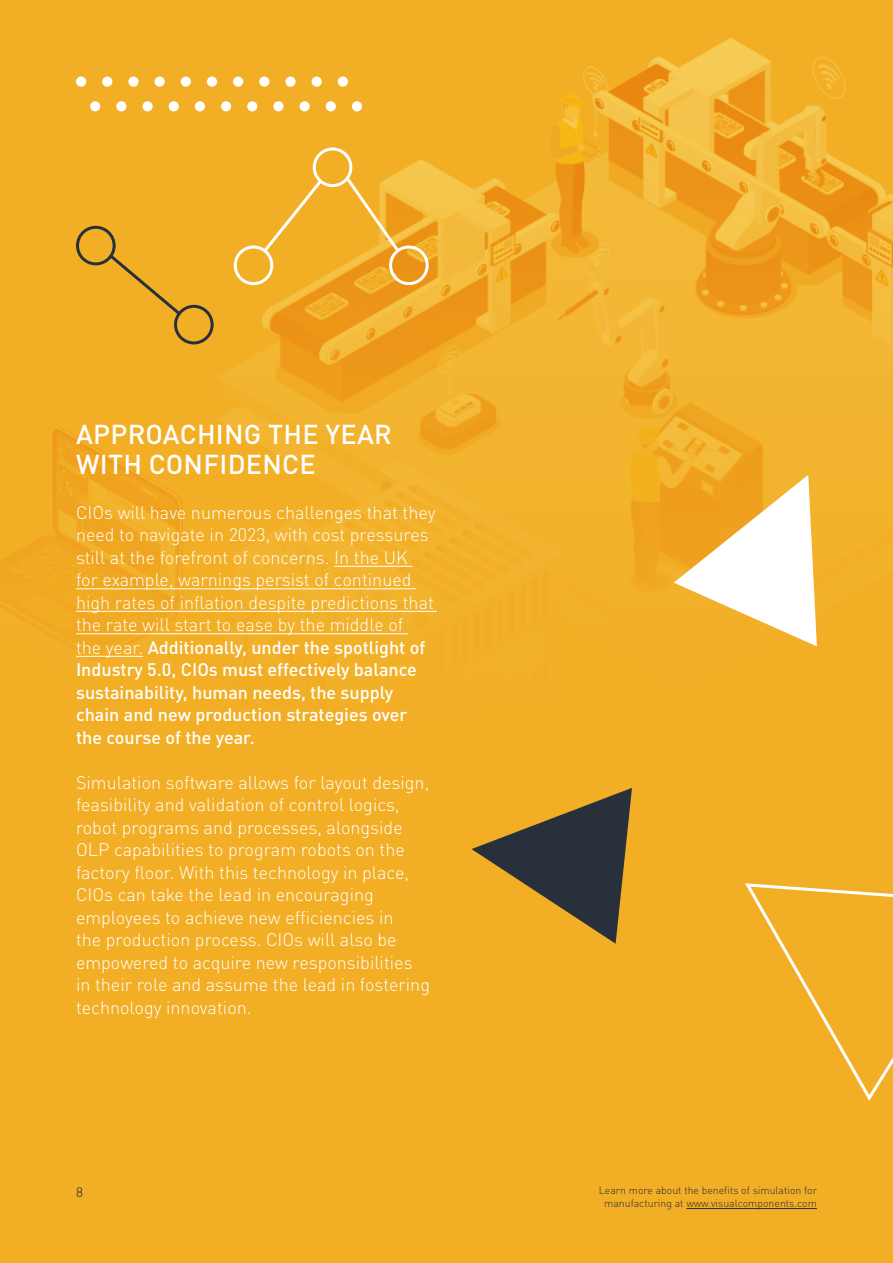
<style>
.page{position:relative;width:893px;height:1263px;background:#f2ae25}
.page>*{position:absolute;margin:0;border:0;box-sizing:border-box;transform-origin:0 0}
.t1{font:500 27px/30px "DINOT";letter-spacing:.01em;color:#fff}
.t2{font:300 18px/22.5px "DINOT";color:#fff}
.t3{font:300 13.5px "DINOT";color:#231f20}
.t4{font:300 10.5px/12.6px "DINOT";color:#28303b;text-align:center}
.s1{font-weight:500}
</style>
<div class="page">
<img style="left:52px;top:38px;width:841px;height:619px">
<hr style="left:686px;top:1208px;width:131px;height:1px;background:#28303b">
<hr style="left:334px;top:566px;width:78px;height:1px;background:#fff">
<hr style="left:76px;top:588px;width:340px;height:1px;background:#fff">
<hr style="left:76px;top:611px;width:361px;height:1px;background:#fff">
<hr style="left:76px;top:633px;width:332px;height:1px;background:#fff">
<hr style="left:76px;top:656px;width:67px;height:1px;background:#fff">
<div style="left:338px;top:77px;width:10px;height:10px;background:#fff;border-radius:50%"></div>
<div style="left:181px;top:77px;width:10px;height:10px;background:#fff;border-radius:50%"></div>
<div style="left:312px;top:77px;width:10px;height:10px;background:#fff;border-radius:50%"></div>
<div style="left:155px;top:77px;width:10px;height:10px;background:#fff;border-radius:50%"></div>
<div style="left:285px;top:77px;width:11px;height:10px;background:#fff;border-radius:50%"></div>
<div style="left:128px;top:77px;width:11px;height:10px;background:#fff;border-radius:50%"></div>
<div style="left:259px;top:77px;width:10px;height:10px;background:#fff;border-radius:50%"></div>
<div style="left:102px;top:77px;width:10px;height:10px;background:#fff;border-radius:50%"></div>
<div style="left:233px;top:77px;width:10px;height:10px;background:#fff;border-radius:50%"></div>
<div style="left:76px;top:77px;width:10px;height:10px;background:#fff;border-radius:50%"></div>
<div style="left:207px;top:77px;width:10px;height:10px;background:#fff;border-radius:50%"></div>
<div style="left:352px;top:101px;width:10px;height:10px;background:#fff;border-radius:50%"></div>
<div style="left:195px;top:101px;width:10px;height:10px;background:#fff;border-radius:50%"></div>
<div style="left:326px;top:101px;width:10px;height:10px;background:#fff;border-radius:50%"></div>
<div style="left:169px;top:101px;width:10px;height:10px;background:#fff;border-radius:50%"></div>
<div style="left:300px;top:101px;width:10px;height:10px;background:#fff;border-radius:50%"></div>
<div style="left:142px;top:101px;width:11px;height:10px;background:#fff;border-radius:50%"></div>
<div style="left:273px;top:101px;width:11px;height:10px;background:#fff;border-radius:50%"></div>
<div style="left:116px;top:101px;width:10px;height:10px;background:#fff;border-radius:50%"></div>
<div style="left:247px;top:101px;width:10px;height:10px;background:#fff;border-radius:50%"></div>
<div style="left:90px;top:101px;width:10px;height:10px;background:#fff;border-radius:50%"></div>
<div style="left:221px;top:101px;width:10px;height:10px;background:#fff;border-radius:50%"></div>
<svg style="left:745px;top:883px;width:148px;height:218px"></svg>
<svg style="left:471px;top:788px;width:161px;height:156px"></svg>
<svg style="left:674px;top:475px;width:143px;height:171px"></svg>
<div style="left:76px;top:226px;width:40px;height:39px;border:3px solid #28303b;border-radius:50%"></div>
<div style="left:174px;top:305px;width:40px;height:39px;border:3px solid #28303b;border-radius:50%"></div>
<svg style="left:107px;top:252px;width:76px;height:65px"></svg>
<div style="left:234px;top:245px;width:39px;height:40px;border:3px solid #fff;border-radius:50%"></div>
<div style="left:389px;top:245px;width:40px;height:40px;border:3px solid #fff;border-radius:50%"></div>
<div style="left:313px;top:147px;width:39px;height:40px;border:3px solid #fff;border-radius:50%"></div>
<svg style="left:262px;top:177px;width:63px;height:76px"></svg>
<svg style="left:343px;top:174px;width:59px;height:81px"></svg>
<h1 class="t1" style="left:76px;top:418px;width:317px">APPROACHING THE YEAR<br>WITH CONFIDENCE</h1>
<p class="t2" style="left:76px;top:501px;width:361px">CIOs will have numerous challenges that they need to navigate in 2023, with cost pressures still at the forefront of concerns. In the UK<br>for example, warnings persist of continued high rates of inflation despite predictions that the rate will start to ease by the middle of<br>the year. <span class="s1">Additionally, under the spotlight of Industry 5.0, CIOs must effectively balance sustainability, human needs, the supply chain and new production strategies over the course of the year.</span></p>
<p class="t2" style="left:76px;top:771px;width:356px">Simulation software allows for layout design, feasibility and validation of control logics, robot programs and processes, alongside OLP capabilities to program robots on the factory floor. With this technology in place, CIOs can take the lead in encouraging employees to achieve new efficiencies in<br>the production process. CIOs will also be empowered to acquire new responsibilities in their role and assume the lead in fostering technology innovation.</p>
<p class="t3" style="left:76px;top:1183px;width:8px">8</p>
<p class="t4" style="left:599px;top:1184px;width:220px">Learn more about the benefits of simulation for manufacturing at www.visualcomponents.com</p>
</div>
